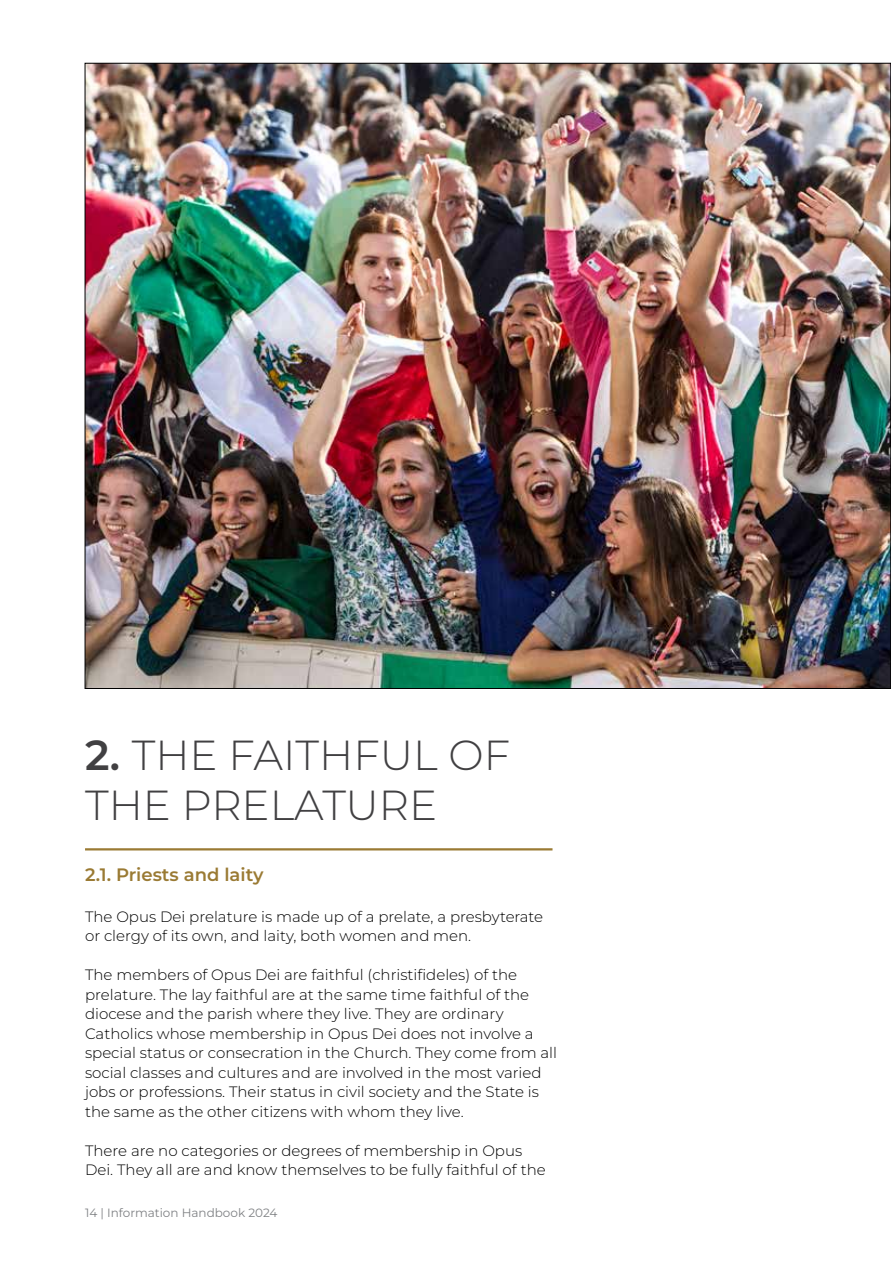
<style>
.page{position:relative;width:891px;height:1269px;background:#fff}
.page>*{position:absolute;margin:0;border:0;box-sizing:border-box;transform-origin:0 0}
.t1{font:300 42px/50.4px "Montserrat";color:#414042}
.t2{font:600 18px "Montserrat";color:#9a7a33}
.t3{font:300 15px/19.5px "Montserrat";color:#000}
.t4{font:12px "Montserrat";color:#808285}
.s1{font-weight:600}
</style>
<div class="page">
<img style="left:87px;top:65px;width:802px;height:622px">
<hr style="left:85px;top:848px;width:468px;height:2px;background:#9a7a33">
<h1 class="t1" style="left:85px;top:728px;width:427px"><span class="s1">2.</span> THE FAITHFUL OF<br>THE PRELATURE</h1>
<p class="t2" style="left:85px;top:862px;width:180px">2.1. Priests and laity</p>
<p class="t3" style="left:85px;top:906px;width:460px">The Opus Dei prelature is made up of a prelate, a presbyterate or clergy of its own, and laity, both women and men.</p>
<p class="t3" style="left:85px;top:965px;width:474px">The members of Opus Dei are faithful (christifideles) of the prelature. The lay faithful are at the same time faithful of the diocese and the parish where they live. They are ordinary Catholics whose membership in Opus Dei does not involve a special status or consecration in the Church. They come from all social classes and cultures and are involved in the most varied jobs or professions. Their status in civil society and the State is the same as the other citizens with whom they live.</p>
<p class="t3" style="left:85px;top:1140px;width:462px">There are no categories or degrees of membership in Opus<br>Dei. They all are and know themselves to be fully faithful of the</p>
<p class="t4" style="left:85px;top:1205px;width:194px">14 | Information Handbook 2024</p>
</div>
